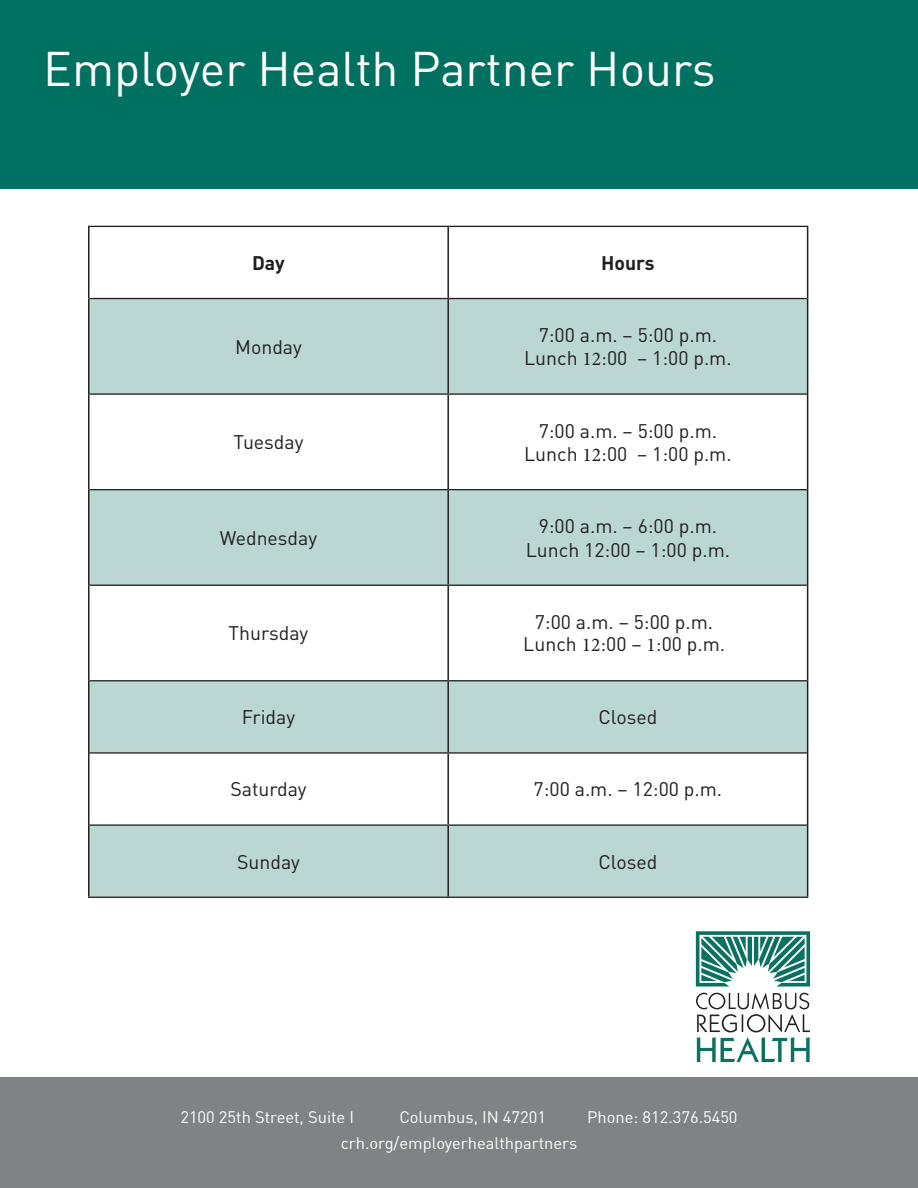
<style>
.page{position:relative;width:918px;height:1188px;background:#fff}
.page>*{position:absolute;margin:0;border:0;box-sizing:border-box;transform-origin:0 0}
.t1{font:48px "DINOT";color:#fff}
.t2{font:19.5px/23.4px "DINOT";color:#231f20;text-align:center}
.t3{font:700 19.5px "DINOT";color:#231f20}
.t4{font:16.5px "DINOT";color:#fff}
.s1{font-family:"Minion Pro"}
</style>
<div class="page">
<div style="left:0;top:0;width:918px;height:189px;background:#007161"></div>
<div style="left:0;top:1078px;width:918px;height:110px;background:#808285"></div>
<svg style="left:90px;top:299px;width:717px;height:598px;fill:#bad7d3"></svg>
<hr style="left:88px;top:226px;width:360px;height:1px;background:#231f20">
<hr style="left:448px;top:226px;width:360px;height:1px;background:#231f20">
<hr style="left:90px;top:298px;width:358px;height:1px;background:#231f20">
<hr style="left:448px;top:298px;width:359px;height:1px;background:#231f20">
<hr style="left:90px;top:393px;width:358px;height:2px;background:#231f20">
<hr style="left:448px;top:393px;width:359px;height:2px;background:#231f20">
<hr style="left:88px;top:897px;width:360px;height:1px;background:#231f20">
<hr style="left:448px;top:897px;width:360px;height:1px;background:#231f20">
<hr style="left:88px;top:227px;width:2px;height:72px;background:#231f20">
<hr style="left:447px;top:227px;width:2px;height:71px;background:#231f20">
<hr style="left:807px;top:227px;width:1px;height:72px;background:#231f20">
<hr style="left:88px;top:299px;width:2px;height:95px;background:#231f20">
<hr style="left:447px;top:299px;width:2px;height:94px;background:#231f20">
<hr style="left:807px;top:299px;width:1px;height:95px;background:#231f20">
<hr style="left:88px;top:394px;width:2px;height:96px;background:#231f20">
<hr style="left:447px;top:395px;width:2px;height:94px;background:#231f20">
<hr style="left:807px;top:394px;width:1px;height:96px;background:#231f20">
<hr style="left:88px;top:490px;width:2px;height:95px;background:#231f20">
<hr style="left:447px;top:490px;width:2px;height:95px;background:#231f20">
<hr style="left:807px;top:490px;width:1px;height:95px;background:#231f20">
<hr style="left:88px;top:585px;width:2px;height:96px;background:#231f20">
<hr style="left:447px;top:586px;width:2px;height:94px;background:#231f20">
<hr style="left:807px;top:585px;width:1px;height:96px;background:#231f20">
<hr style="left:88px;top:681px;width:2px;height:72px;background:#231f20">
<hr style="left:447px;top:681px;width:2px;height:71px;background:#231f20">
<hr style="left:807px;top:681px;width:1px;height:72px;background:#231f20">
<hr style="left:88px;top:753px;width:2px;height:72px;background:#231f20">
<hr style="left:447px;top:754px;width:2px;height:70px;background:#231f20">
<hr style="left:807px;top:753px;width:1px;height:72px;background:#231f20">
<hr style="left:88px;top:825px;width:2px;height:72px;background:#231f20">
<hr style="left:447px;top:826px;width:2px;height:71px;background:#231f20">
<hr style="left:807px;top:825px;width:1px;height:72px;background:#231f20">
<hr style="left:90px;top:489px;width:358px;height:1px;background:#231f20">
<hr style="left:448px;top:489px;width:359px;height:1px;background:#231f20">
<hr style="left:90px;top:585px;width:358px;height:1px;background:#231f20">
<hr style="left:448px;top:585px;width:359px;height:1px;background:#231f20">
<hr style="left:90px;top:680px;width:358px;height:1px;background:#231f20">
<hr style="left:448px;top:680px;width:359px;height:1px;background:#231f20">
<hr style="left:90px;top:752px;width:358px;height:2px;background:#231f20">
<hr style="left:448px;top:752px;width:359px;height:2px;background:#231f20">
<hr style="left:90px;top:824px;width:358px;height:2px;background:#231f20">
<hr style="left:448px;top:824px;width:359px;height:2px;background:#231f20">
<svg style="left:696px;top:931px;width:114px;height:56px"></svg>
<svg style="left:696px;top:993px;width:114px;height:69px"></svg>
<p class="t1" style="left:43px;top:39px;width:674px">Employer Health Partner Hours</p>
<p class="t3" style="left:252px;top:250px;width:34px">Day</p>
<p class="t3" style="left:601px;top:250px;width:55px">Hours</p>
<p class="t2" style="left:235px;top:335px;width:68px">Monday</p>
<p class="t2" style="left:524px;top:323px;width:209px">7:00 a.m. – 5:00 p.m.<br>Lunch <span class="s1">12</span>:00 – 1:00 p.m.</p>
<p class="t2" style="left:233px;top:430px;width:71px">Tuesday</p>
<p class="t2" style="left:524px;top:419px;width:209px">7:00 a.m. – 5:00 p.m.<br>Lunch <span class="s1">12</span>:00 – 1:00 p.m.</p>
<p class="t2" style="left:220px;top:526px;width:99px">Wednesday</p>
<p class="t2" style="left:539px;top:514px;width:180px">9:00 a.m. – 6:00 p.m.</p>
<p class="t2" style="left:526px;top:538px;width:206px">Lunch 12:00 – 1:00 p.m.</p>
<p class="t2" style="left:229px;top:621px;width:81px">Thursday</p>
<p class="t2" style="left:523px;top:611px;width:203px;line-height:21.8px">7:00 a.m. – 5:00 p.m.<br>Lunch <span class="s1">12</span>:00 – <span class="s1">1</span>:00 p.m.</p>
<p class="t2" style="left:242px;top:705px;width:55px">Friday</p>
<p class="t2" style="left:598px;top:705px;width:60px">Closed</p>
<p class="t2" style="left:230px;top:777px;width:78px">Saturday</p>
<p class="t2" style="left:534px;top:777px;width:190px">7:00 a.m. – 12:00 p.m.</p>
<p class="t2" style="left:237px;top:850px;width:64px">Sunday</p>
<p class="t2" style="left:598px;top:850px;width:60px">Closed</p>
<p class="t4" style="left:180px;top:1107px;width:175px">2100 25th Street, Suite I</p>
<p class="t4" style="left:399px;top:1107px;width:148px">Columbus, IN 47201</p>
<p class="t4" style="left:587px;top:1107px;width:152px">Phone: 812.376.5450</p>
<p class="t4" style="left:341px;top:1133px;width:238px">crh.org/employerhealthpartners</p>
</div>
